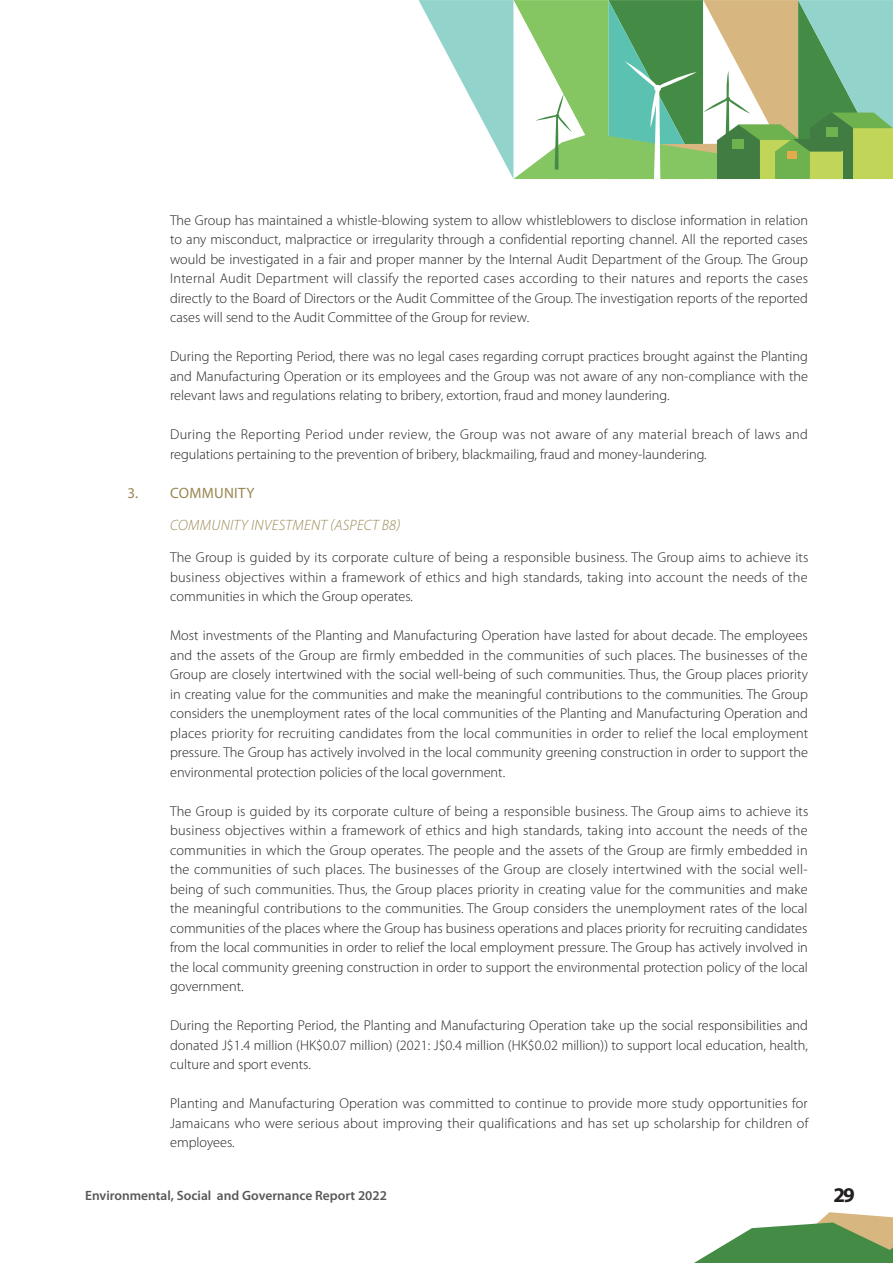
<style>
.page{position:relative;width:893px;height:1263px;background:#fff}
.page>*{position:absolute;margin:0;border:0;box-sizing:border-box;transform-origin:0 0}
.t1{font:700 21px "Myriad Pro";color:#231f20}
.Subhead_3{font:italic 300 15px "Myriad Pro";letter-spacing:.02em;color:#998752}
.Subhead_2{font:15px "Myriad Pro";letter-spacing:.02em;color:#998752}
.Body_Text{font:300 14.25px/19.5px "Myriad Pro";color:#231f20;text-align:justify}
.t2{font:600 13.5px "Myriad Pro";color:#57585a}
</style>
<div class="page">
<svg style="left:419px;top:0;width:474px;height:179px"></svg>
<div style="left:788px;top:151px;width:9px;height:8px;background:#e2ac4d"></div>
<svg style="left:694px;top:1212px;width:199px;height:51px"></svg>
<p class="Body_Text" style="left:170px;top:210px;width:640px">The Group has maintained a whistle-blowing system to allow whistleblowers to disclose information in relation to any misconduct, malpractice or irregularity through a confidential reporting channel. All the reported cases would be investigated in a fair and proper manner by the Internal Audit Department of the Group. The Group Internal Audit Department will classify the reported cases according to their natures and reports the cases directly to the Board of Directors or the Audit Committee of the Group. The investigation reports of the reported cases will send to the Audit Committee of the Group for review.</p>
<p class="Body_Text" style="left:170px;top:346px;width:639px">During the Reporting Period, there was no legal cases regarding corrupt practices brought against the Planting and Manufacturing Operation or its employees and the Group was not aware of any non-compliance with the relevant laws and regulations relating to bribery, extortion, fraud and money laundering.</p>
<p class="Body_Text" style="left:170px;top:424px;width:639px">During the Reporting Period under review, the Group was not aware of any material breach of laws and regulations pertaining to the prevention of bribery, blackmailing, fraud and money-laundering.</p>
<p class="Subhead_2" style="left:128px;top:484px;width:128px">3. COMMUNITY</p>
<p class="Subhead_3" style="left:170px;top:516px;width:232px">COMMUNITY INVESTMENT (ASPECT B8)</p>
<p class="Body_Text" style="left:170px;top:547px;width:640px">The Group is guided by its corporate culture of being a responsible business. The Group aims to achieve its business objectives within a framework of ethics and high standards, taking into account the needs of the communities in which the Group operates.</p>
<p class="Body_Text" style="left:170px;top:625px;width:640px">Most investments of the Planting and Manufacturing Operation have lasted for about decade. The employees and the assets of the Group are firmly embedded in the communities of such places. The businesses of the Group are closely intertwined with the social well-being of such communities. Thus, the Group places priority in creating value for the communities and make the meaningful contributions to the communities. The Group considers the unemployment rates of the local communities of the Planting and Manufacturing Operation and places priority for recruiting candidates from the local communities in order to relief the local employment pressure. The Group has actively involved in the local community greening construction in order to support the environmental protection policies of the local government.</p>
<p class="Body_Text" style="left:170px;top:801px;width:640px">The Group is guided by its corporate culture of being a responsible business. The Group aims to achieve its business objectives within a framework of ethics and high standards, taking into account the needs of the communities in which the Group operates. The people and the assets of the Group are firmly embedded in the communities of such places. The businesses of the Group are closely intertwined with the social well&shy;being of such communities. Thus, the Group places priority in creating value for the communities and make the meaningful contributions to the communities. The Group considers the unemployment rates of the local communities of the places where the Group has business operations and places priority for recruiting candidates from the local communities in order to relief the local employment pressure. The Group has actively involved in the local community greening construction in order to support the environmental protection policy of the local government.</p>
<p class="Body_Text" style="left:170px;top:1015px;width:639px">During the Reporting Period, the Planting and Manufacturing Operation take up the social responsibilities and donated J$1.4 million (HK$0.07 million) (2021: J$0.4 million (HK$0.02 million)) to support local education, health, culture and sport events.</p>
<p class="Body_Text" style="left:170px;top:1093px;width:640px">Planting and Manufacturing Operation was committed to continue to provide more study opportunities for Jamaicans who were serious about improving their qualifications and has set up scholarship for children of employees.</p>
<p class="t2" style="left:85px;top:1186px;width:303px">Environmental, Social and Governance Report 2022</p>
<h1 class="t1" style="left:833px;top:1181px;width:23px">29</h1>
</div>
